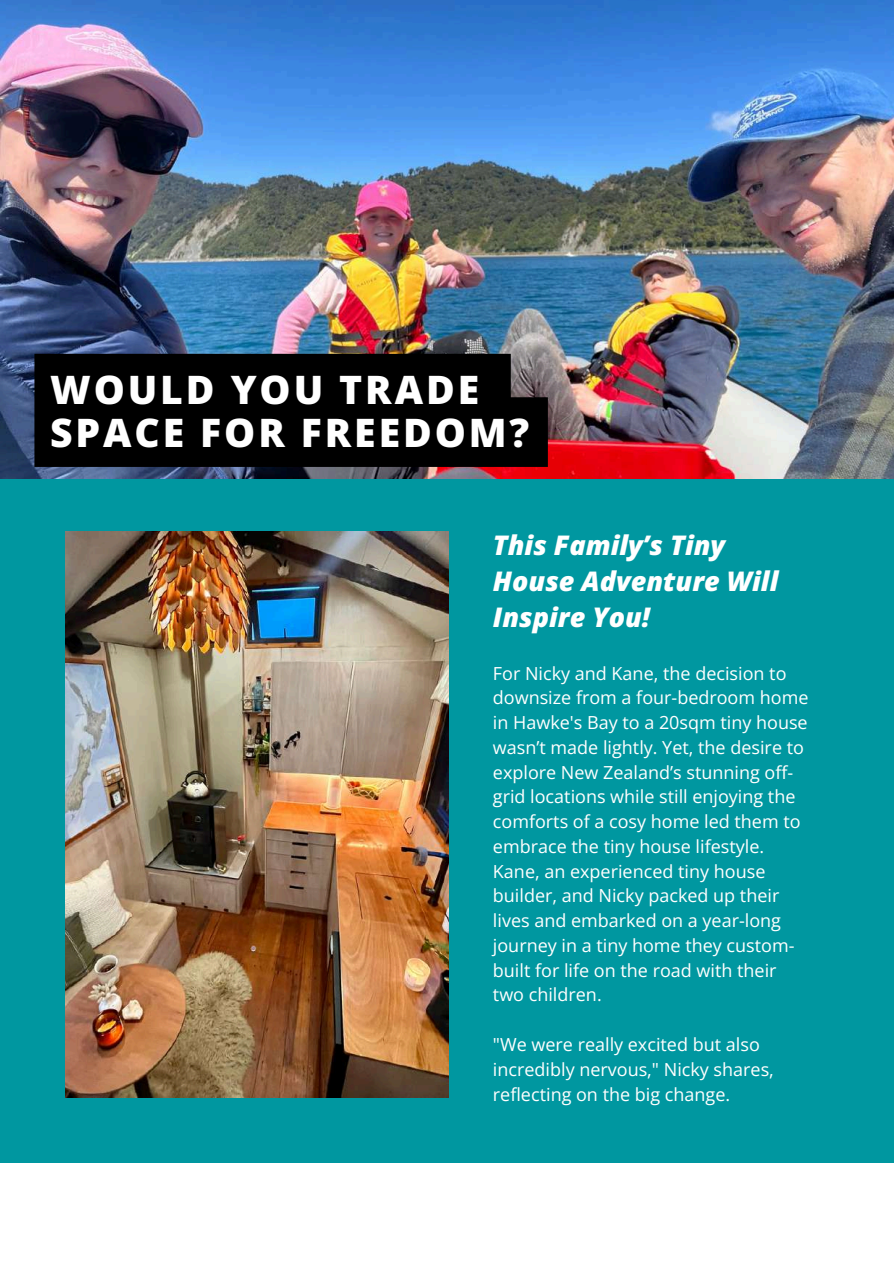
<style>
.page{position:relative;width:894px;height:1264px;background:#fff}
.page>*{position:absolute;margin:0;border:0;box-sizing:border-box;transform-origin:0 0}
.t1{font:800 39.15px/43.5px "Open Sans";letter-spacing:.075em;color:#fff}
.t2{font:italic 800 27px/36px "Open Sans";color:#fff}
.t3{font:18px/24.8px "Open Sans";color:#fff}
</style>
<div class="page">
<div style="left:0;top:479px;width:893px;height:683px;background:#0097a0"></div>
<img style="left:65px;top:531px;width:383px;height:566px">
<img style="left:0;top:0;width:893px;height:478px">
<div style="left:34px;top:354px;width:513px;height:113px;background:#000"></div>
<h1 class="t1" style="left:50px;top:367px;width:480px">WOULD YOU TRADE<br>SPACE FOR FREEDOM?</h1>
<h2 class="t2" style="left:493px;top:526px;width:287px">This Family’s Tiny<br>House Adventure Will<br>Inspire You!</h2>
<p class="t3" style="left:493px;top:660px;width:317px">For Nicky and Kane, the decision to downsize from a four-bedroom home in Hawke's Bay to a 20sqm tiny house wasn’t made lightly. Yet, the desire to explore New Zealand’s stunning off&shy;grid locations while still enjoying the comforts of a cosy home led them to embrace the tiny house lifestyle.<br>Kane, an experienced tiny house builder, and Nicky packed up their lives and embarked on a year-long journey in a tiny home they custom&shy;built for life on the road with their two children.</p>
<p class="t3" style="left:493px;top:1031px;width:282px">"We were really excited but also incredibly nervous," Nicky shares, reflecting on the big change.</p>
</div>
